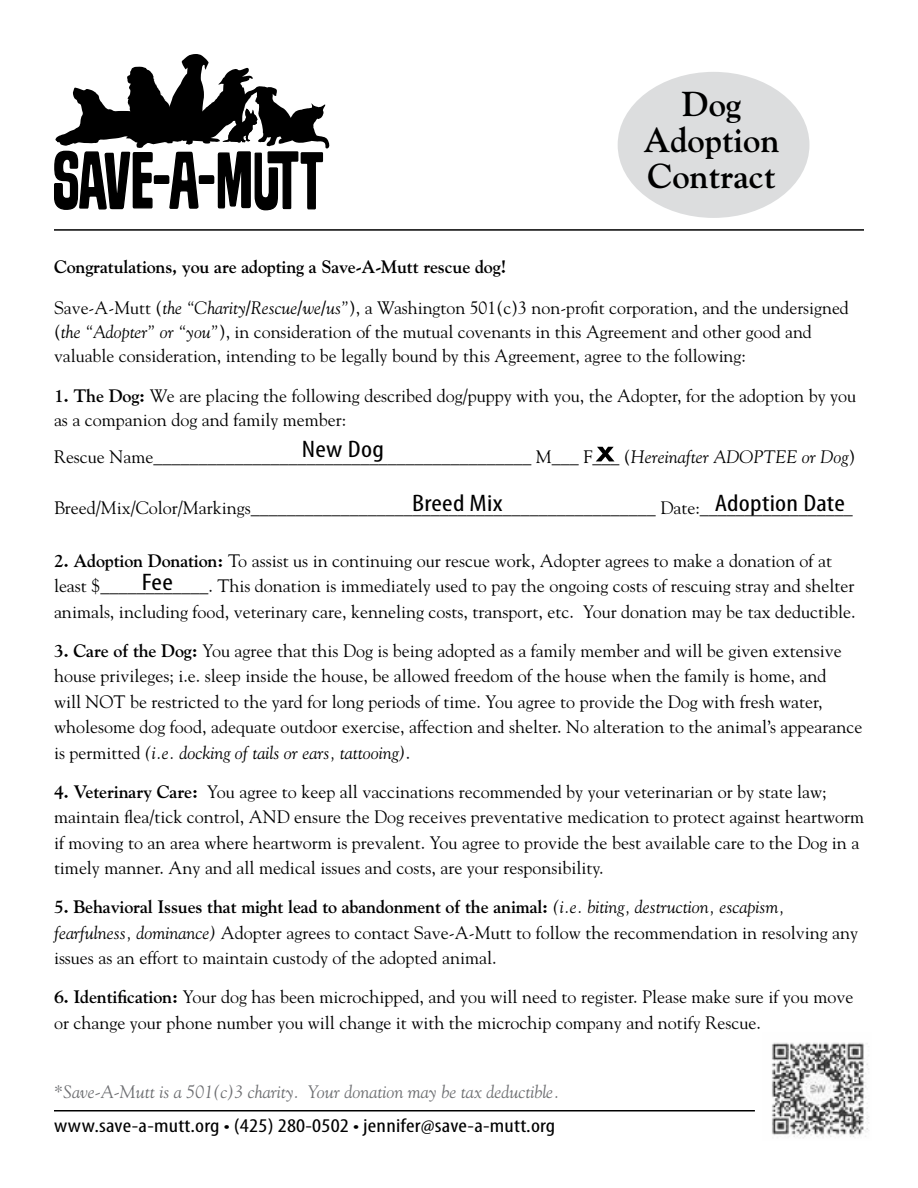
<style>
.page{position:relative;width:918px;height:1188px;background:#fff}
.page>*{position:absolute;margin:0;border:0;box-sizing:border-box;transform-origin:0 0}
.t1{font:700 34.5px/36px "Goudy Std";color:#000;text-align:center}
.t2{font:condensed 24px "Myriad Pro";letter-spacing:.01em;color:#000;scale:1.2 1}
.t3{font:condensed 19.5px "Myriad Pro";letter-spacing:.01em;color:#000;scale:1.2 1}
.t4{font:18px/25.5px "Goudy Std";color:#000}
.t5{font:italic 18px "Goudy Std";color:#6d6e71}
.t6{font:700 18px "Goudy Std";letter-spacing:-.01em;color:#000}
.s1{font-style:italic}
.s2{font-weight:700}
</style>
<div class="page">
<div style="left:618px;top:72px;width:191px;height:146px;background:#dcddde;border-radius:50%"></div>
<hr style="left:54px;top:229px;width:810px;height:2px;background:#000">
<svg style="left:54px;top:54px;width:276px;height:157px"></svg>
<svg style="left:596px;top:447px;width:18px;height:14px"></svg>
<hr style="left:54px;top:1110px;width:701px;height:2px;background:#000">
<img style="left:772px;top:1042px;width:97px;height:96px">
<h1 class="t1" style="left:644px;top:86px;width:138px">Dog<br>Adoption<br>Contract</h1>
<p class="t6" style="left:54px;top:256px;width:454px">Congratulations, you are adopting a Save-A-Mutt rescue dog!</p>
<p class="t4" style="left:54px;top:295px;width:796px;line-height:24px">Save-A-Mutt (<span class="s1">the “Charity/Rescue/we/us”</span>), a Washington 501(c)3 non-profit corporation, and the undersigned (<span class="s1">the “Adopter” or “you”</span>), in consideration of the mutual covenants in this Agreement and other good and valuable consideration, intending to be legally bound by this Agreement, agree to the following:</p>
<p class="t4" style="left:54px;top:383px;width:804px;line-height:24px"><span class="s2">1. The Dog:</span> We are placing the following described dog/puppy with you, the Adopter, for the adoption by you as a companion dog and family member:</p>
<p class="t4" style="left:54px;top:444px;width:803px">Rescue Name__________________________________________ M___ F___ (<span class="s1">Hereinafter ADOPTEE or Dog</span>)</p>
<p class="t4" style="left:54px;top:495px;width:800px">Breed/Mix/Color/Markings_____________________________________________ Date:_________________</p>
<p class="t4" style="left:54px;top:548px;width:803px"><span class="s2">2. Adoption Donation:</span> To assist us in continuing our rescue work, Adopter agrees to make a donation of at least $____________. This donation is immediately used to pay the ongoing costs of rescuing stray and shelter animals, including food, veterinary care, kenneling costs, transport, etc. Your donation may be tax deductible.</p>
<p class="t4" style="left:54px;top:638px;width:810px"><span class="s2">3. Care of the Dog:</span> You agree that this Dog is being adopted as a family member and will be given extensive house privileges; i.e. sleep inside the house, be allowed freedom of the house when the family is home, and<br>will NOT be restricted to the yard for long periods of time. You agree to provide the Dog with fresh water, wholesome dog food, adequate outdoor exercise, affection and shelter. No alteration to the animal’s appearance is permitted <span class="s1">(i.e. docking of tails or ears, tattooing)</span>.</p>
<p class="t4" style="left:54px;top:779px;width:812px"><span class="s2">4. Veterinary Care:</span> You agree to keep all vaccinations recommended by your veterinarian or by state law; maintain flea/tick control, AND ensure the Dog receives preventative medication to protect against heartworm if moving to an area where heartworm is prevalent. You agree to provide the best available care to the Dog in a timely manner. Any and all medical issues and costs, are your responsibility.</p>
<p class="t4" style="left:54px;top:894px;width:806px"><span class="s2">5. Behavioral Issues that might lead to abandonment of the animal:</span> <span class="s1">(i.e. biting, destruction, escapism, fearfulness, dominance)</span> Adopter agrees to contact Save-A-Mutt to follow the recommendation in resolving any issues as an effort to maintain custody of the adopted animal.</p>
<p class="t4" style="left:54px;top:984px;width:801px"><span class="s2">6. Identification:</span> Your dog has been microchipped, and you will need to register. Please make sure if you move or change your phone number you will change it with the microchip company and notify Rescue.</p>
<h2 class="t2" style="left:302px;top:434px;width:70px">New Dog</h2>
<h2 class="t2" style="left:412px;top:488px;width:77px">Breed Mix</h2>
<h2 class="t2" style="left:715px;top:488px;width:110px">Adoption Date</h2>
<h2 class="t2" style="left:142px;top:567px;width:27px">Fee</h2>
<p class="t5" style="left:54px;top:1081px;width:507px">*Save-A-Mutt is a 501(c)3 charity. Your donation may be tax deductible.</p>
<p class="t3" style="left:54px;top:1114px;width:419px">www.save-a-mutt.org • (425) 280-0502 • jennifer@save-a-mutt.org</p>
</div>
